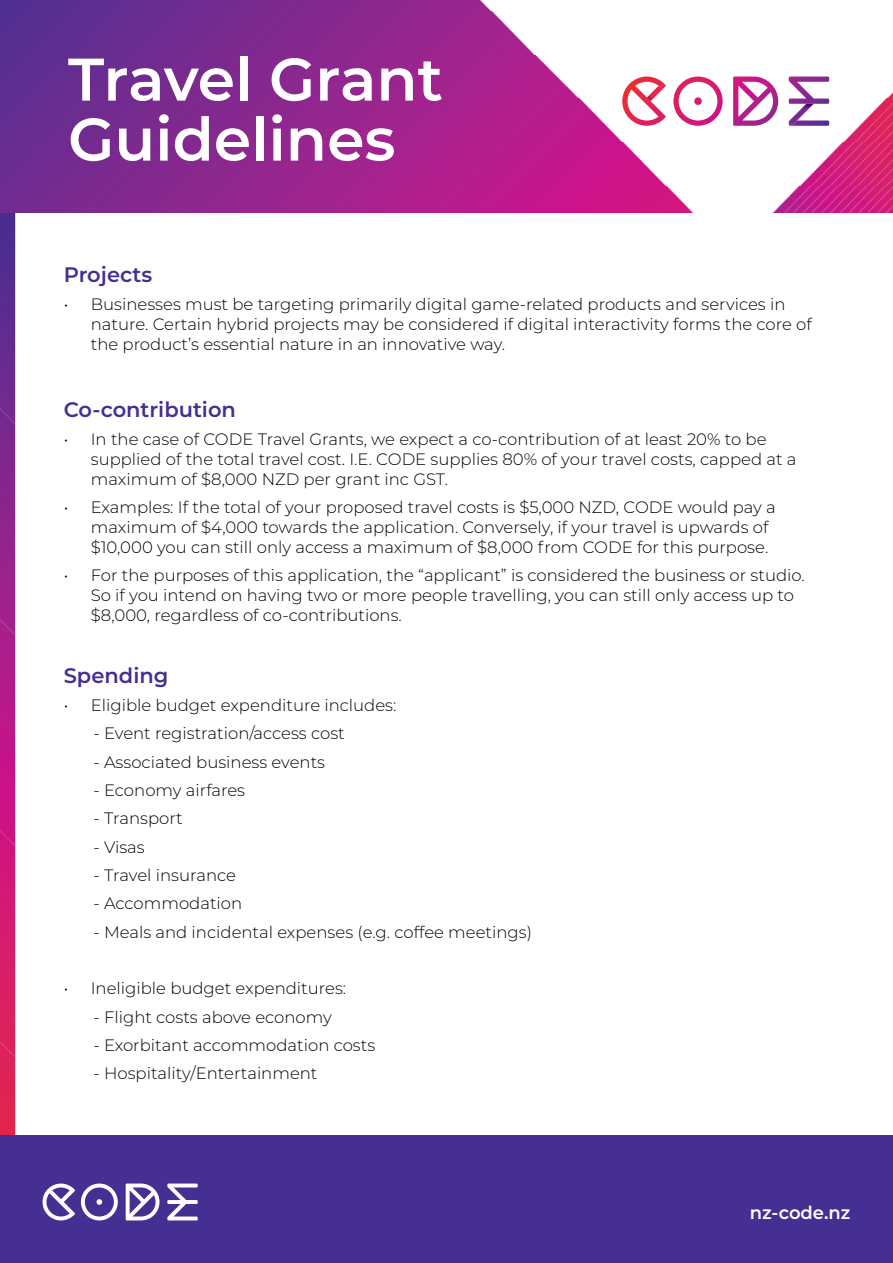
<style>
.page{position:relative;width:893px;height:1263px;background:#fff}
.page>*{position:absolute;margin:0;border:0;box-sizing:border-box;transform-origin:0 0}
.t1{font:600 60px "Montserrat";color:#fff}
.t2{font:600 21px "Montserrat";color:#452f92}
.t3{font:600 18px "Montserrat";color:#fff}
.t4{font:300 16.5px/19.8px "Montserrat";color:#000}
</style>
<div class="page">
<img style="left:0;top:213px;width:15px;height:196px">
<img style="left:0;top:409px;width:15px;height:211px">
<img style="left:0;top:620px;width:15px;height:211px">
<img style="left:0;top:831px;width:15px;height:211px">
<img style="left:0;top:1042px;width:15px;height:93px">
<img style="left:0;top:0;width:893px;height:213px">
<svg style="left:622px;top:77px;width:207px;height:49px"></svg>
<img style="left:647px;top:86px;width:15px;height:15px">
<div style="left:0;top:1135px;width:893px;height:128px;background:#452f92"></div>
<svg style="left:43px;top:1183px;width:155px;height:37px"></svg>
<p class="t1" style="left:68px;top:37px;width:376px">Travel Grant</p>
<p class="t1" style="left:68px;top:97px;width:329px">Guidelines</p>
<p class="t2" style="left:64px;top:259px;width:90px">Projects</p>
<p class="t4" style="left:91px;top:294px;width:722px;text-indent:-27px">• Businesses must be targeting primarily digital game-related products and services in nature. Certain hybrid projects may be considered if digital interactivity forms the core of the product’s essential nature in an innovative way.</p>
<p class="t2" style="left:64px;top:395px;width:174px">Co-contribution</p>
<p class="t4" style="left:91px;top:429px;width:707px;text-indent:-27px">• In the case of CODE Travel Grants, we expect a co-contribution of at least 20% to be supplied of the total travel cost. I.E. CODE supplies 80% of your travel costs, capped at a maximum of $8,000 NZD per grant inc GST.</p>
<p class="t4" style="left:91px;top:497px;width:687px;text-indent:-27px">• Examples: If the total of your proposed travel costs is $5,000 NZD, CODE would pay a maximum of $4,000 towards the application. Conversely, if your travel is upwards of $10,000 you can still only access a maximum of $8,000 from CODE for this purpose.</p>
<p class="t4" style="left:91px;top:565px;width:715px;text-indent:-27px">• For the purposes of this application, the “applicant” is considered the business or studio.<br>So if you intend on having two or more people travelling, you can still only access up to $8,000, regardless of co-contributions.</p>
<p class="t2" style="left:64px;top:660px;width:106px">Spending</p>
<p class="t4" style="left:64px;top:695px;width:334px">• Eligible budget expenditure includes:</p>
<p class="t4" style="left:94px;top:723px;width:253px">- Event registration/access cost</p>
<p class="t4" style="left:94px;top:751px;width:233px">- Associated business events</p>
<p class="t4" style="left:94px;top:780px;width:153px">- Economy airfares</p>
<p class="t4" style="left:94px;top:808px;width:91px">- Transport</p>
<p class="t4" style="left:94px;top:836px;width:53px">- Visas</p>
<p class="t4" style="left:94px;top:865px;width:144px">- Travel insurance</p>
<p class="t4" style="left:94px;top:893px;width:150px">- Accommodation</p>
<p class="t4" style="left:94px;top:921px;width:440px">- Meals and incidental expenses (e.g. coffee meetings)</p>
<p class="t4" style="left:64px;top:978px;width:284px">• Ineligible budget expenditures:</p>
<p class="t4" style="left:94px;top:1006px;width:240px">- Flight costs above economy</p>
<p class="t4" style="left:94px;top:1034px;width:283px">- Exorbitant accommodation costs</p>
<p class="t4" style="left:94px;top:1063px;width:225px">- Hospitality/Entertainment</p>
<p class="t3" style="left:750px;top:1200px;width:102px">nz-code.nz</p>
</div>
